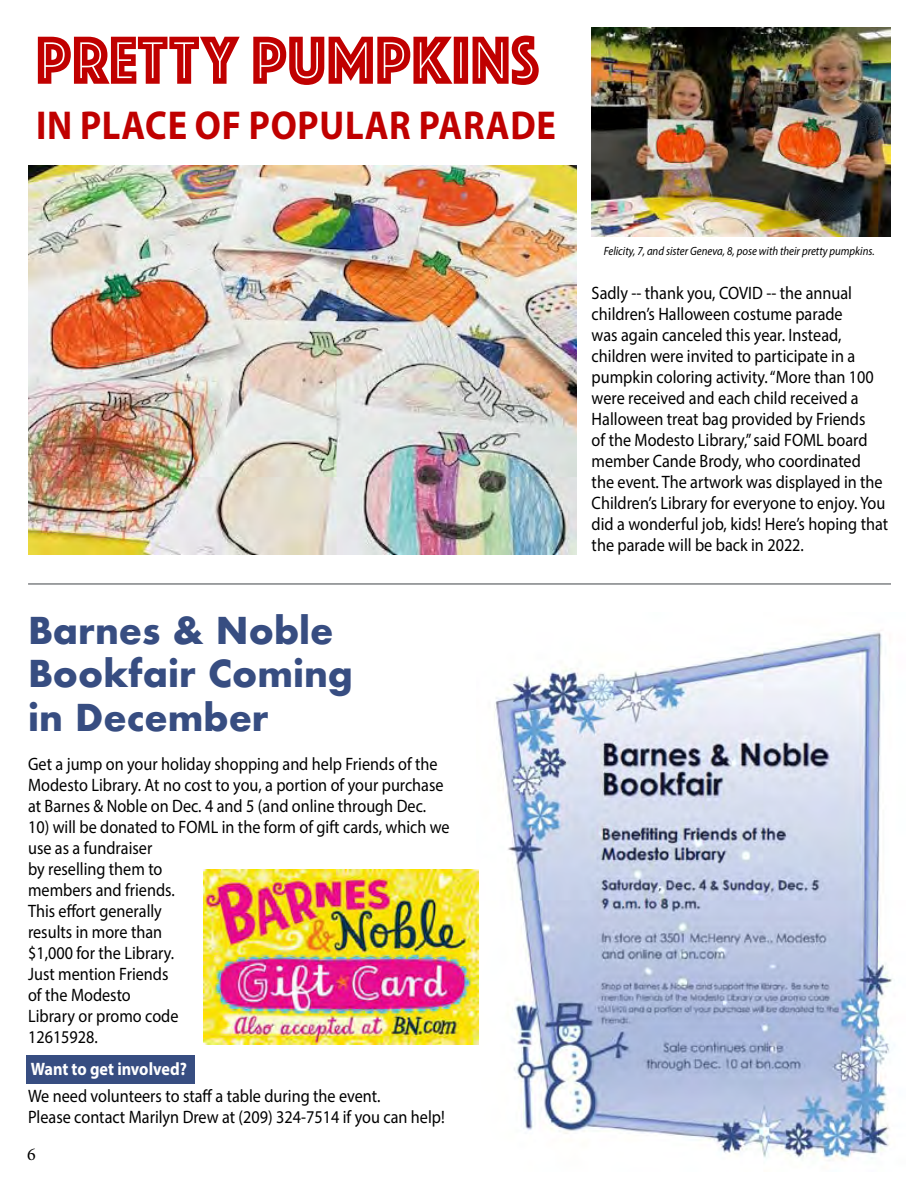
<style>
.page{position:relative;width:918px;height:1188px;background:#fff}
.page>*{position:absolute;margin:0;border:0;box-sizing:border-box;transform-origin:0 0}
.t1{font:70.5px "Phosphate Inline";color:#c00000;scale:.9 1}
.t2{font:700 40.5px "Myriad Pro";letter-spacing:.02em;color:#c00000;scale:.9 1}
.t3{font:700 36px/43.2px "Futura";color:#374d81}
.t4{font:18px/21px "Myriad Pro";color:#000;scale:.9 1}
.t5{font:700 18px "Myriad Pro";color:#fff;scale:.9 1}
.t6{font:18px "Minion Pro";color:#000}
.t7{font:italic 12px "Myriad Pro";color:#000;scale:.9 1}
</style>
<div class="page">
<img style="left:592px;top:27px;width:299px;height:209px">
<img style="left:28px;top:165px;width:549px;height:389px">
<img style="left:476px;top:632px;width:416px;height:529px">
<img style="left:204px;top:870px;width:275px;height:174px">
<hr style="left:28px;top:583px;width:863px;height:2px;background:#808285">
<div style="left:27px;top:1055px;width:168px;height:28px;background:#374d81"></div>
<h1 class="t1" style="left:36px;top:10px;width:561px">PRETTY PUMPKINS</h1>
<h2 class="t2" style="left:36px;top:99px;width:579px">IN PLACE OF POPULAR PARADE</h2>
<h3 class="t3" style="left:28px;top:609px;width:327px">Barnes &amp; Noble<br>Bookfair Coming in December</h3>
<p class="t4" style="left:28px;top:753px;width:463px">Get a jump on your holiday shopping and help Friends of the<br>Modesto Library. At no cost to you, a portion of your purchase at Barnes &amp; Noble on Dec. 4 and 5 (and online through Dec.</p>
<p class="t4" style="left:28px;top:816px;width:470px">10) will be donated to FOML in the form of gift cards, which we use as a fundraiser<br>by reselling them to<br>members and friends.<br>This effort generally<br>results in more than<br>$1,000 for the Library.<br>Just mention Friends<br>of the Modesto<br>Library or promo code<br>12615928.</p>
<p class="t5" style="left:31px;top:1058px;width:175px">Want to get involved?</p>
<p class="t4" style="left:28px;top:1086px;width:465px">We need volunteers to staff a table during the event.<br>Please contact Marilyn Drew at (209) 324-7514 if you can help!</p>
<p class="t6" style="left:27px;top:1142px;width:10px">6</p>
<p class="t7" style="left:604px;top:243px;width:303px">Felicity, 7, and sister Geneva, 8, pose with their pretty pumpkins.</p>
<p class="t4" style="left:592px;top:282px;width:331px">Sadly -- thank you, COVID -- the annual children’s Halloween costume parade<br>was again canceled this year. Instead, children were invited to participate in a pumpkin coloring activity. “More than 100 were received and each child received a Halloween treat bag provided by Friends<br>of the Modesto Library,” said FOML board member Cande Brody, who coordinated<br>the event. The artwork was displayed in the Children’s Library for everyone to enjoy. You did a wonderful job, kids! Here’s hoping that the parade will be back in 2022.</p>
</div>
